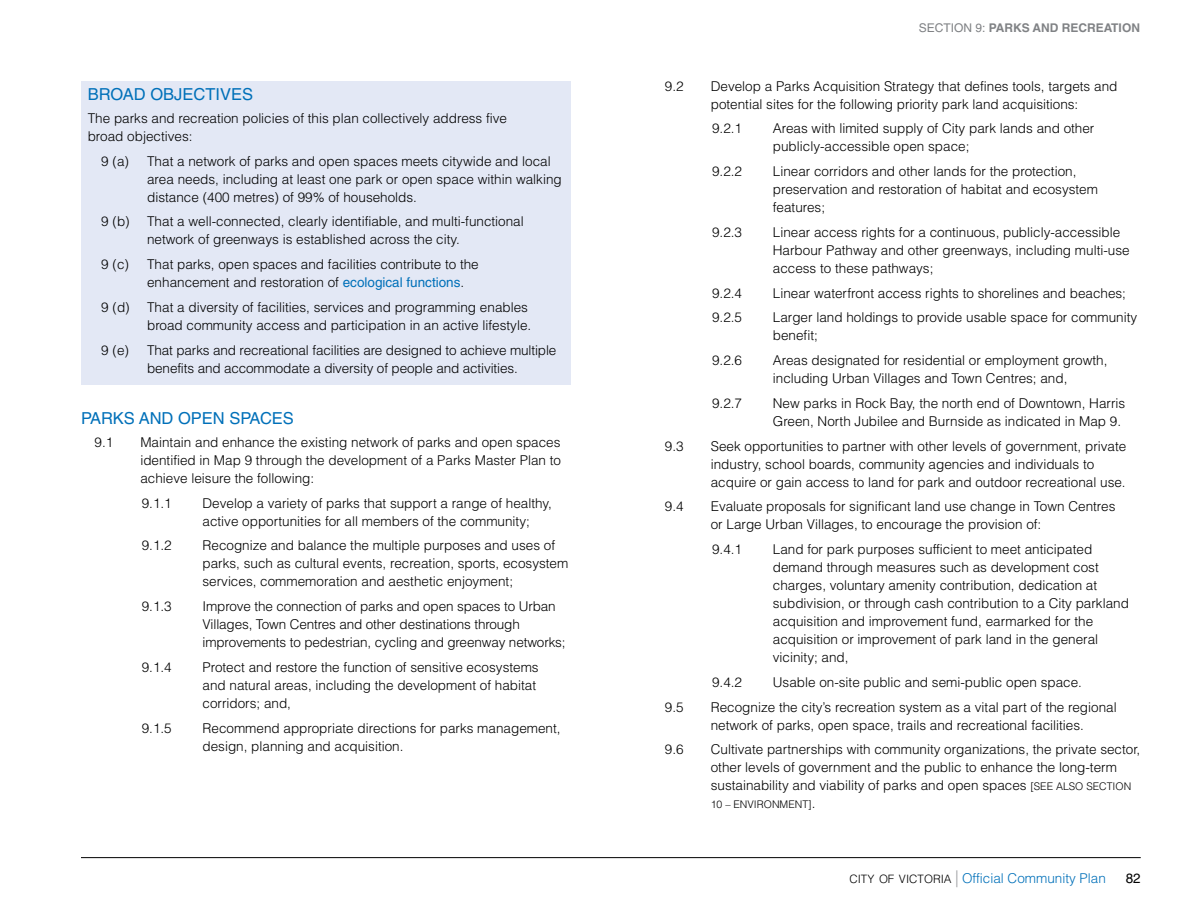
<style>
.page{position:relative;width:1188px;height:918px;background:#fff}
.page>*{position:absolute;margin:0;border:0;box-sizing:border-box;transform-origin:0 0}
.t1{font:16.5px "Helvetica LT Std";color:#0070b9}
.t2{font:300 13.5px/18px "Helvetica LT Std";color:#000}
.t3{font:300 13.5px "Helvetica LT Std";color:#0070b9}
.t4{font:13.5px "Helvetica LT Std";color:#000}
.t5{font:700 12px "Helvetica LT Std";color:#808285}
.t6{font:300 10.5px "Helvetica LT Std";color:#000}
.s1{font-weight:400;color:#0070b9}
.s2{font-weight:400}
.s3{font-size:10.5px}
.s4{font-size:13.5px}
.s5{font-size:11.55px;color:#000}
.s6{font-size:16.8px;color:#939598}
</style>
<div class="page">
<hr style="left:81px;top:857px;width:1060px;height:1px;background:#000">
<div style="left:81px;top:81px;width:489px;height:304px;background:#e3e8f5"></div>
<p class="t1" style="left:88px;top:84px;width:167px">BROAD OBJECTIVES</p>
<p class="t2" style="left:88px;top:109px;width:421px">The parks and recreation policies of this plan collectively address five broad objectives:</p>
<p class="t2" style="left:101px;top:152px;width:29px">9 (a)</p>
<p class="t2" style="left:147px;top:152px;width:416px">That a network of parks and open spaces meets citywide and local area needs, including at least one park or open space within walking distance (400 metres) of 99% of households.</p>
<p class="t2" style="left:101px;top:213px;width:30px">9 (b)</p>
<p class="t2" style="left:147px;top:213px;width:378px">That a well-connected, clearly identifiable, and multi-functional network of greenways is established across the city.</p>
<p class="t2" style="left:101px;top:255px;width:29px">9 (c)</p>
<p class="t2" style="left:147px;top:255px;width:333px">That parks, open spaces and facilities contribute to the enhancement and restoration of <span class="s1">ecological functions</span>.</p>
<p class="t2" style="left:101px;top:298px;width:30px">9 (d)</p>
<p class="t2" style="left:147px;top:298px;width:386px">That a diversity of facilities, services and programming enables broad community access and participation in an active lifestyle.</p>
<p class="t2" style="left:101px;top:341px;width:29px">9 (e)</p>
<p class="t2" style="left:147px;top:341px;width:411px">That parks and recreational facilities are designed to achieve multiple benefits and accommodate a diversity of people and activities.</p>
<p class="t1" style="left:81px;top:408px;width:214px">PARKS AND OPEN SPACES</p>
<p class="t2" style="left:94px;top:433px;width:20px">9.1</p>
<p class="t2" style="left:140px;top:433px;width:422px;text-align:justify">Maintain and enhance the existing network of parks and open spaces identified in Map 9 through the development of a Parks Master Plan to achieve leisure the following:</p>
<p class="t2" style="left:142px;top:494px;width:32px">9.1.1</p>
<p class="t2" style="left:202px;top:494px;width:351px">Develop a variety of parks that support a range of healthy, active opportunities for all members of the community;</p>
<p class="t2" style="left:142px;top:537px;width:32px">9.1.2</p>
<p class="t2" style="left:202px;top:537px;width:367px">Recognize and balance the multiple purposes and uses of parks, such as cultural events, recreation, sports, ecosystem services, commemoration and aesthetic enjoyment;</p>
<p class="t2" style="left:142px;top:597px;width:32px">9.1.3</p>
<p class="t2" style="left:202px;top:597px;width:365px">Improve the connection of parks and open spaces to Urban<br>Villages, Town Centres and other destinations through improvements to pedestrian, cycling and greenway networks;</p>
<p class="t2" style="left:142px;top:658px;width:32px">9.1.4</p>
<p class="t2" style="left:202px;top:658px;width:338px">Protect and restore the function of sensitive ecosystems and natural areas, including the development of habitat corridors; and,</p>
<p class="t2" style="left:142px;top:719px;width:32px">9.1.5</p>
<p class="t2" style="left:202px;top:719px;width:360px">Recommend appropriate directions for parks management, design, planning and acquisition.</p>
<p class="t5" style="left:919px;top:20px;width:223px"><span class="s2">SECTION 9:</span> PARKS AND RECREATION</p>
<p class="t2" style="left:665px;top:77px;width:20px">9.2</p>
<p class="t2" style="left:711px;top:77px;width:408px">Develop a Parks Acquisition Strategy that defines tools, targets and potential sites for the following priority park land acquisitions:</p>
<p class="t2" style="left:712px;top:119px;width:32px">9.2.1</p>
<p class="t2" style="left:773px;top:119px;width:323px">Areas with limited supply of City park lands and other publicly-accessible open space;</p>
<p class="t2" style="left:712px;top:162px;width:32px">9.2.2</p>
<p class="t2" style="left:773px;top:162px;width:327px">Linear corridors and other lands for the protection, preservation and restoration of habitat and ecosystem features;</p>
<p class="t2" style="left:712px;top:223px;width:32px">9.2.3</p>
<p class="t2" style="left:773px;top:223px;width:358px">Linear access rights for a continuous, publicly-accessible<br>Harbour Pathway and other greenways, including multi-use access to these pathways;</p>
<p class="t2" style="left:712px;top:284px;width:32px">9.2.4</p>
<p class="t2" style="left:773px;top:284px;width:355px">Linear waterfront access rights to shorelines and beaches;</p>
<p class="t2" style="left:712px;top:308px;width:32px">9.2.5</p>
<p class="t2" style="left:773px;top:308px;width:366px">Larger land holdings to provide usable space for community benefit;</p>
<p class="t2" style="left:712px;top:351px;width:32px">9.2.6</p>
<p class="t2" style="left:773px;top:351px;width:336px">Areas designated for residential or employment growth, including Urban Villages and Town Centres; and,</p>
<p class="t2" style="left:712px;top:394px;width:32px">9.2.7</p>
<p class="t2" style="left:773px;top:394px;width:354px">New parks in Rock Bay, the north end of Downtown, Harris<br>Green, North Jubilee and Burnside as indicated in Map 9.</p>
<p class="t2" style="left:665px;top:437px;width:20px">9.3</p>
<p class="t2" style="left:711px;top:437px;width:417px">Seek opportunities to partner with other levels of government, private industry, school boards, community agencies and individuals to acquire or gain access to land for park and outdoor recreational use.</p>
<p class="t2" style="left:665px;top:497px;width:20px">9.4</p>
<p class="t2" style="left:711px;top:497px;width:406px">Evaluate proposals for significant land use change in Town Centres or Large Urban Villages, to encourage the provision of:</p>
<p class="t2" style="left:712px;top:540px;width:32px">9.4.1</p>
<p class="t2" style="left:773px;top:540px;width:358px">Land for park purposes sufficient to meet anticipated demand through measures such as development cost charges, voluntary amenity contribution, dedication at subdivision, or through cash contribution to a City parkland acquisition and improvement fund, earmarked for the acquisition or improvement of park land in the general vicinity; and,</p>
<p class="t2" style="left:712px;top:673px;width:32px">9.4.2</p>
<p class="t2" style="left:773px;top:673px;width:311px">Usable on-site public and semi-public open space.</p>
<p class="t2" style="left:665px;top:698px;width:20px">9.5</p>
<p class="t2" style="left:711px;top:698px;width:407px">Recognize the city’s recreation system as a vital part of the regional network of parks, open space, trails and recreational facilities.</p>
<p class="t2" style="left:665px;top:740px;width:20px">9.6</p>
<p class="t2" style="left:711px;top:740px;width:431px">Cultivate partnerships with community organizations, the private sector, other levels of government and the public to enhance the long-term sustainability and viability of parks and open spaces <span class="s3">[SEE ALSO SECTION</span></p>
<p class="t6" style="left:711px;top:798px;width:106px">10 – ENVIRONMENT]<span class="s4">.</span></p>
<p class="t3" style="left:849px;top:869px;width:258px"><span class="s5">CITY OF VICTORIA</span> <span class="s6">|</span> Official Community Plan</p>
<p class="t4" style="left:1126px;top:870px;width:17px">82</p>
</div>
